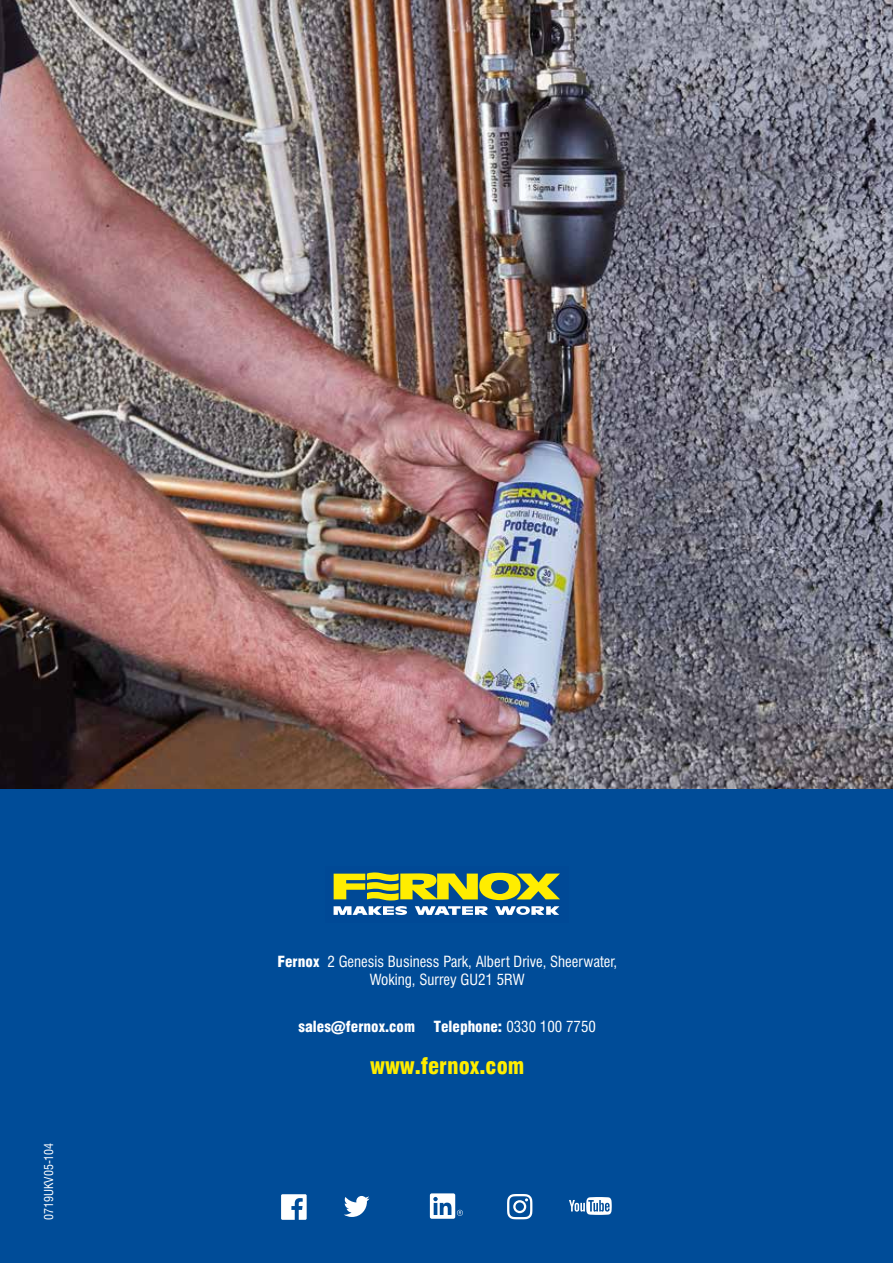
<style>
.page{position:relative;width:893px;height:1263px;background:#fff}
.page>*{position:absolute;margin:0;border:0;box-sizing:border-box;transform-origin:0 0}
.t1{font:900 condensed 22.5px "Swiss 721 BT";color:#ffed00}
.t2{font:condensed 15px/18px "Swiss 721 BT";color:#fff;text-align:center}
.t3{font:900 condensed 15px "Swiss 721 BT";color:#fff}
.t4{font:condensed 12px "Swiss 721 BT";color:#fff}
.s1{font-weight:900}
</style>
<div class="page">
<div style="left:0;top:783px;width:893px;height:480px;background:#004c98"></div>
<svg style="left:334px;top:872px;width:226px;height:43px"></svg>
<svg style="left:569px;top:1197px;width:43px;height:18px"></svg>
<svg style="left:281px;top:1194px;width:26px;height:26px"></svg>
<svg style="left:344px;top:1196px;width:26px;height:21px"></svg>
<svg style="left:507px;top:1194px;width:25px;height:25px"></svg>
<svg style="left:430px;top:1193px;width:33px;height:26px"></svg>
<img style="left:0;top:0;width:893px;height:789px">
<p class="t4" style="left:42px;top:1220px;width:79px;rotate:-90deg">0719UKV05-104</p>
<p class="t2" style="left:277px;top:953px;width:341px"><span class="s1">Fernox</span> 2 Genesis Business Park, Albert Drive, Sheerwater,<br>Woking, Surrey GU21 5RW</p>
<p class="t3" style="left:298px;top:1017px;width:118px">sales@fernox.com</p>
<p class="t2" style="left:434px;top:1017px;width:164px"><span class="s1">Telephone:</span> 0330 100 7750</p>
<h1 class="t1" style="left:370px;top:1052px;width:156px">www.fernox.com</h1>
</div>
